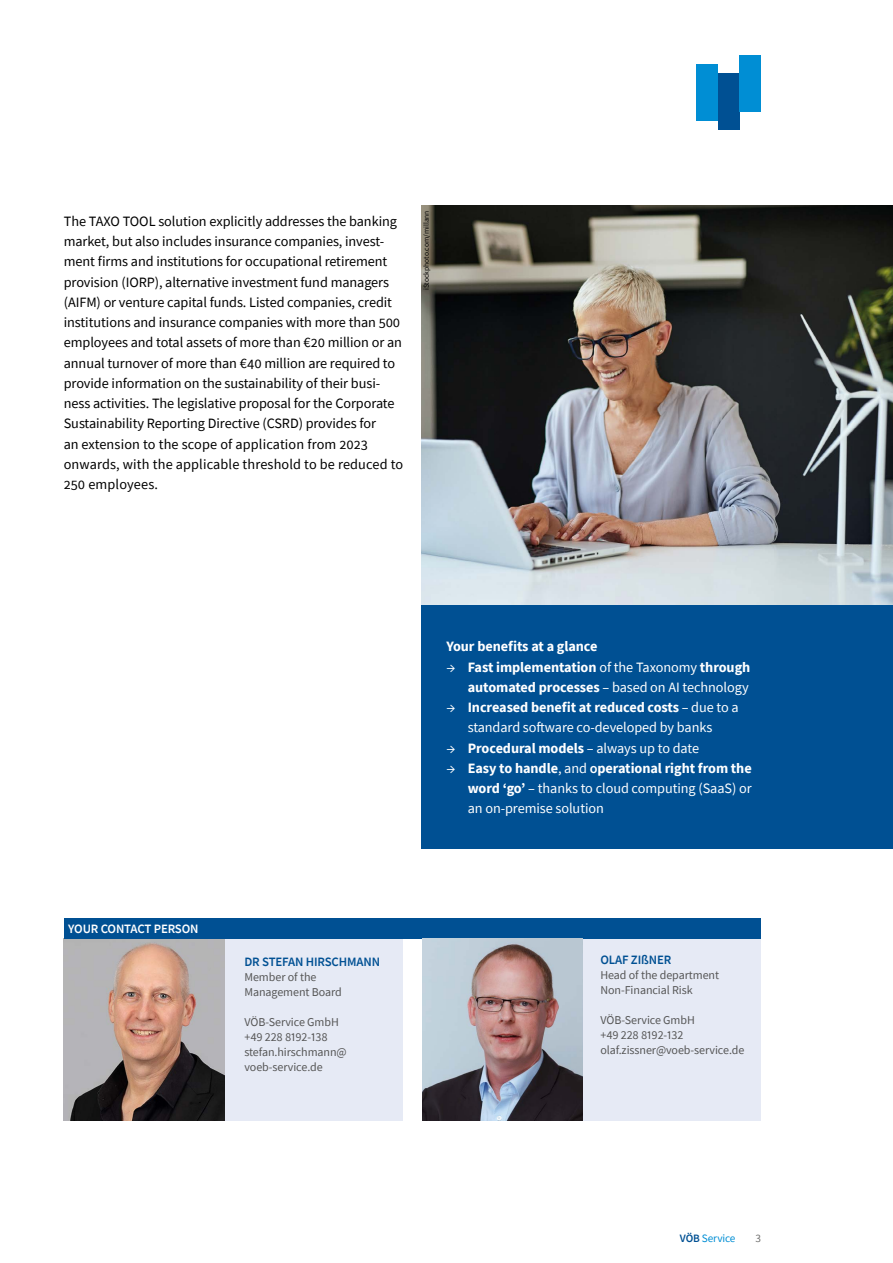
<style>
.page{position:relative;width:893px;height:1263px;background:#fff}
.page>*{position:absolute;margin:0;border:0;box-sizing:border-box;transform-origin:0 0}
.t1{font:14.25px/20.2px "Source Sans Pro";letter-spacing:-.005em;color:#000}
.t2{font:14.25px/20.2px "Source Sans Pro";letter-spacing:-.005em;color:#fff;text-align:center}
.t3{font:700 14.25px/20.2px "Source Sans Pro";letter-spacing:-.005em;color:#fff;text-align:right}
.t4{font:600 12.75px "Source Sans Pro";letter-spacing:-.01em;color:#005093}
.t5{font:600 12.75px "Source Sans Pro";letter-spacing:-.01em;color:#fff}
.t6{font:12px/15px "Source Sans Pro";letter-spacing:-.005em;color:#565656}
.t7{font:11.25px "Source Sans Pro";letter-spacing:-.01em;color:#008ed4}
.t8{font:11.25px "Source Sans Pro";color:#6f6f6e}
.t9{font:7.5px "Source Sans Pro";color:#000}
.s1{font-weight:400}
.s2{font-weight:700}
.s3{font-weight:600}
.s4{font-weight:600;color:#005093}
</style>
<div class="page">
<div style="left:422px;top:604px;width:471px;height:245px;background:#005093"></div>
<div style="left:224px;top:934px;width:179px;height:187px;background:#e6eaf5"></div>
<div style="left:582px;top:934px;width:179px;height:187px;background:#e6eaf5"></div>
<div style="left:422px;top:918px;width:339px;height:20px;background:#005093"></div>
<img style="left:64px;top:938px;width:160px;height:182px">
<div style="left:64px;top:918px;width:358px;height:20px;background:#005093"></div>
<img style="left:422px;top:938px;width:161px;height:182px">
<img style="left:422px;top:206px;width:471px;height:398px">
<div style="left:696px;top:64px;width:22px;height:57px;background:#008ed4"></div>
<div style="left:718px;top:73px;width:21px;height:56px;background:#005093"></div>
<div style="left:739px;top:56px;width:22px;height:56px;background:#008ed4"></div>
<p class="t1" style="left:64px;top:211px;width:341px">The TAXO TOOL solution explicitly addresses the banking market, but also includes insurance companies, invest&shy;ment firms and institutions for occupational retirement provision (IORP), alternative investment fund managers (AIFM) or venture capital funds. Listed companies, credit institutions and insurance companies with more than 500 employees and total assets of more than €20 million or an annual turnover of more than €40 million are required to provide information on the sustainability of their busi&shy;ness activities. The legislative proposal for the Corporate Sustainability Reporting Directive (CSRD) provides for<br>an extension to the scope of application from 2023 onwards, with the applicable threshold to be reduced to 250 employees.</p>
<p class="t9" style="left:421px;top:290px;width:81px;rotate:-90deg">iStockphoto.com/millann</p>
<p class="t5" style="left:68px;top:920px;width:132px">YOUR CONTACT PERSON</p>
<p class="t4" style="left:244px;top:953px;width:137px">DR STEFAN HIRSCHMANN</p>
<p class="t6" style="left:244px;top:969px;width:99px">Member of the<br>Management Board</p>
<p class="t6" style="left:244px;top:1014px;width:104px">VÖB-Service GmbH +49 228 8192-138 stefan.hirschmann@ voeb-service.de</p>
<p class="t3" style="left:446px;top:636px;width:153px">Your benefits at a glance</p>
<p class="t3" style="left:446px;top:656px;width:305px"><span class="s1">→</span> Fast implementation <span class="s1">of the Taxonomy</span> through automated processes <span class="s1">– based on AI technology</span></p>
<p class="t2" style="left:446px;top:697px;width:294px">→ <span class="s2">Increased benefit at reduced costs</span> – due to a standard software co-developed by banks</p>
<p class="t2" style="left:446px;top:737px;width:254px">→ <span class="s2">Procedural models</span> – always up to date</p>
<p class="t2" style="left:468px;top:758px;width:285px;text-align:justify;text-indent:-21px">→ <span class="s2">Easy to handle</span>, and <span class="s3">o</span><span class="s2">perational right from the word ‘go’</span> – thanks to cloud computing (SaaS) or an on-premise solution</p>
<p class="t4" style="left:600px;top:951px;width:72px">OLAF ZIßNER</p>
<p class="t6" style="left:600px;top:967px;width:120px">Head of the department<br>Non-Financial Risk</p>
<p class="t6" style="left:600px;top:1012px;width:145px">VÖB-Service GmbH<br>+49 228 8192-132 olaf.zissner@voeb-service.de</p>
<p class="t7" style="left:680px;top:1231px;width:57px"><span class="s4">VÖB</span> Service</p>
<p class="t8" style="left:755px;top:1231px;width:7px">3</p>
</div>
